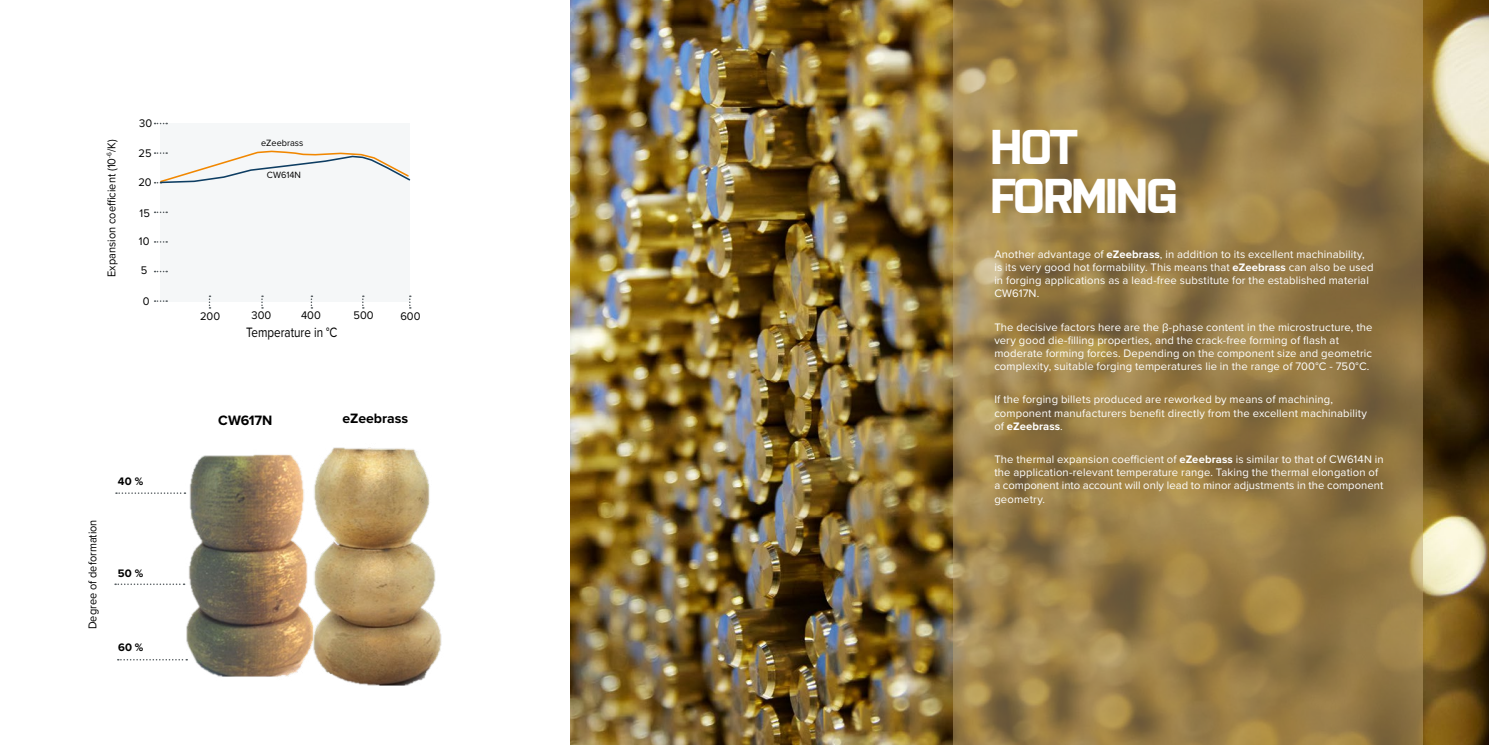
<style>
.page{position:relative;width:1489px;height:745px;background:#fff}
.page>*{position:absolute;margin:0;border:0;box-sizing:border-box;transform-origin:0 0}
.t1{font:700 48.75px/48.8px "Purista";letter-spacing:-.06em;color:#fff}
.t2{font:14px "Proxima Nova";color:#000;scale:.83 1}
.t3{font:700 14px "Proxima Nova";letter-spacing:-.005em;color:#000}
.t4{font:11.75px "Proxima Nova";color:#000;scale:.94 1}
.t5{font:11.38px "Proxima Nova";color:#000}
.t6{font:11.25px/13.1px "Proxima Nova";letter-spacing:.01em;color:#fff}
.t7{font:700 11.25px "Proxima Nova";color:#000}
.t8{font:9.38px "Proxima Nova";color:#000}
.s1{font-weight:700}
</style>
<div class="page">
<img style="left:570px;top:0;width:918px;height:744px">
<svg style="left:953px;top:0;width:469px;height:744px;background:#977c47"></svg>
<div style="left:994px;top:132px;width:197px;height:96px;background:#000;opacity:.15"></div>
<div style="left:160px;top:123px;width:250px;height:179px;background:#f5f7f8"></div>
<svg style="left:155px;top:300px;width:12px;height:2px"></svg>
<svg style="left:155px;top:270px;width:12px;height:2px"></svg>
<svg style="left:155px;top:241px;width:12px;height:1px"></svg>
<svg style="left:155px;top:211px;width:12px;height:2px"></svg>
<svg style="left:155px;top:123px;width:12px;height:1px"></svg>
<svg style="left:155px;top:150px;width:256px;height:34px"></svg>
<svg style="left:261px;top:295px;width:2px;height:13px"></svg>
<svg style="left:310px;top:295px;width:2px;height:13px"></svg>
<svg style="left:362px;top:295px;width:2px;height:13px"></svg>
<svg style="left:409px;top:295px;width:2px;height:13px"></svg>
<img style="left:179px;top:454px;width:129px;height:223px">
<img style="left:308px;top:447px;width:134px;height:239px">
<svg style="left:116px;top:492px;width:69px;height:1px"></svg>
<svg style="left:115px;top:583px;width:69px;height:1px"></svg>
<svg style="left:118px;top:658px;width:69px;height:2px"></svg>
<p class="t5" style="left:139px;top:115px;width:14px">30</p>
<p class="t4" style="left:103px;top:277px;width:147px;rotate:-90deg">Expansion coefficient (10<sup>-6</sup>/K)</p>
<p class="t8" style="left:261px;top:135px;width:44px">eZeebrass</p>
<p class="t5" style="left:139px;top:144px;width:15px">25</p>
<p class="t8" style="left:267px;top:168px;width:36px">CW614N</p>
<p class="t5" style="left:138px;top:173px;width:15px">20</p>
<p class="t5" style="left:140px;top:204px;width:12px">15</p>
<p class="t5" style="left:139px;top:233px;width:12px">10</p>
<p class="t5" style="left:141px;top:262px;width:8px">5</p>
<p class="t5" style="left:143px;top:293px;width:8px">0</p>
<p class="t5" style="left:200px;top:307px;width:22px">200</p>
<p class="t5" style="left:251px;top:307px;width:21px">300</p>
<p class="t5" style="left:301px;top:307px;width:21px">400</p>
<p class="t5" style="left:353px;top:307px;width:22px">500</p>
<p class="t5" style="left:400px;top:307px;width:22px">600</p>
<p class="t2" style="left:246px;top:322px;width:111px">Temperature in °C</p>
<p class="t4" style="left:84px;top:629px;width:118px;rotate:-90deg">Degree of deformation</p>
<p class="t7" style="left:118px;top:472px;width:27px">40 %</p>
<p class="t7" style="left:118px;top:564px;width:27px">50 %</p>
<p class="t7" style="left:118px;top:638px;width:27px">60 %</p>
<p class="t3" style="left:218px;top:409px;width:56px">CW617N</p>
<p class="t3" style="left:342px;top:407px;width:67px">eZeebrass</p>
<h1 class="t1" style="left:989px;top:122px;width:190px">HOT<br>FORMING</h1>
<p class="t6" style="left:994px;top:247px;width:381px">Another advantage of <span class="s1">eZeebrass</span>, in addition to its excellent machinability, is its very good hot formability. This means that <span class="s1">eZeebrass</span> can also be used in forging applications as a lead-free substitute for the established material CW617N.</p>
<p class="t6" style="left:994px;top:319px;width:380px">The decisive factors here are the β-phase content in the microstructure, the very good die-filling properties, and the crack-free forming of flash at moderate forming forces. Depending on the component size and geometric complexity, suitable forging temperatures lie in the range of 700°C - 750°C.</p>
<p class="t6" style="left:994px;top:392px;width:374px">If the forging billets produced are reworked by means of machining, component manufacturers benefit directly from the excellent machinability of <span class="s1">eZeebrass</span>.</p>
<p class="t6" style="left:994px;top:452px;width:391px">The thermal expansion coefficient of <span class="s1">eZeebrass</span> is similar to that of CW614N in the application-relevant temperature range. Taking the thermal elongation of a component into account will only lead to minor adjustments in the component geometry.</p>
</div>
